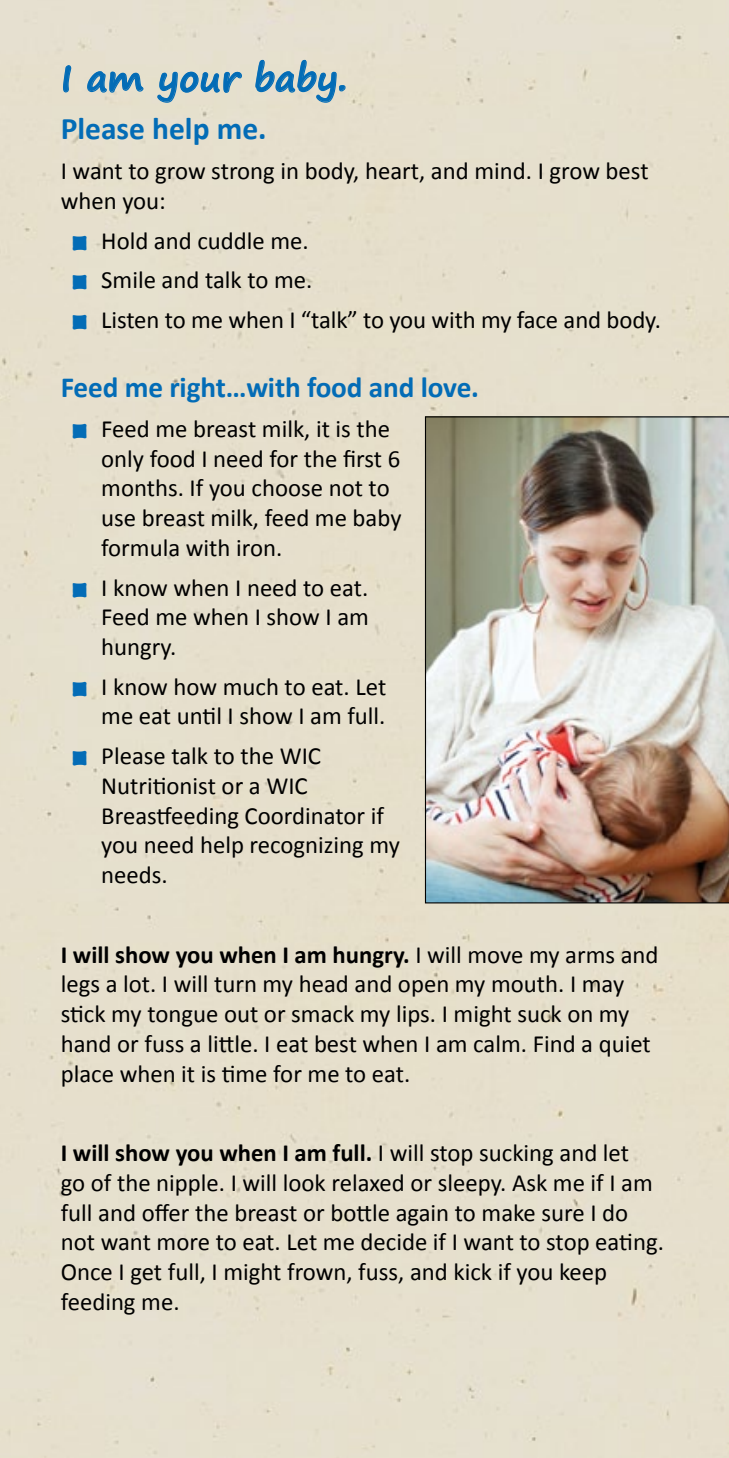
<style>
.page{position:relative;width:729px;height:1458px;background:#e6dfcd}
.page>*{position:absolute;margin:0;border:0;box-sizing:border-box;transform-origin:0 0}
.t1{font:700 36px "Segoe Print";color:#036cb6}
.t2{font:700 31.5px "Calibri";color:#036cb6}
.t3{font:700 29.25px "Calibri";letter-spacing:-.005em;color:#036cb6}
.t4{font:24.75px/29.7px "Calibri";color:#000}
.s1{font-family:"Segoe Print";font-weight:700;color:#036cb6}
.s2{font-weight:700}
</style>
<div class="page">
<svg style="left:62px;top:64px;width:10px;height:29px"></svg>
<svg style="left:87px;top:71px;width:57px;height:22px"></svg>
<svg style="left:156px;top:57px;width:87px;height:46px"></svg>
<svg style="left:255px;top:59px;width:91px;height:44px"></svg>
<img style="left:425px;top:416px;width:304px;height:487px">
<h1 class="t1" style="left:61px;top:46px;width:288px">I am your baby.</h1>
<p class="t2" style="left:61px;top:109px;width:207px">Please help me.</p>
<p class="t4" style="left:61px;top:156px;width:589px">I want to grow strong in body, heart, and mind. I grow best when you:</p>
<p class="t4" style="left:72px;top:226px;width:238px"><span class="s1">■</span> Hold and cuddle me.</p>
<p class="t4" style="left:72px;top:265px;width:242px"><span class="s1">■</span> Smile and talk to me.</p>
<p class="t4" style="left:72px;top:305px;width:590px"><span class="s1">■</span> Listen to me when I “talk” to you with my face and body.</p>
<p class="t3" style="left:61px;top:369px;width:420px">Feed me right…with food and love.</p>
<p class="t4" style="left:101px;top:414px;width:302px;text-indent:-29px"><span class="s1">■</span> Feed me breast milk, it is the only food I need for the first 6 months. If you choose not to use breast milk, feed me baby formula with iron.</p>
<p class="t4" style="left:101px;top:573px;width:269px;text-align:justify;text-indent:-29px"><span class="s1">■</span> I know when I need to eat.<br>Feed me when I show I am hungry.</p>
<p class="t4" style="left:72px;top:672px;width:316px;text-align:right"><span class="s1">■</span> I know how much to eat. Let me eat until I show I am full.</p>
<p class="t4" style="left:101px;top:741px;width:300px;text-indent:-29px"><span class="s1">■</span> Please talk to the WIC<br>Nutritionist or a WIC<br>Breastfeeding Coordinator if you need help recognizing my needs.</p>
<p class="t4" style="left:61px;top:940px;width:599px"><span class="s2">I will show you when I am hungry.</span> I will move my arms and legs a lot. I will turn my head and open my mouth. I may stick my tongue out or smack my lips. I might suck on my hand or fuss a little. I eat best when I am calm. Find a quiet place when it is time for me to eat.</p>
<p class="t4" style="left:61px;top:1138px;width:605px"><span class="s2">I will show you when I am full.</span> I will stop sucking and let<br>go of the nipple. I will look relaxed or sleepy. Ask me if I am full and offer the breast or bottle again to make sure I do not want more to eat. Let me decide if I want to stop eating.<br>Once I get full, I might frown, fuss, and kick if you keep feeding me.</p>
</div>
